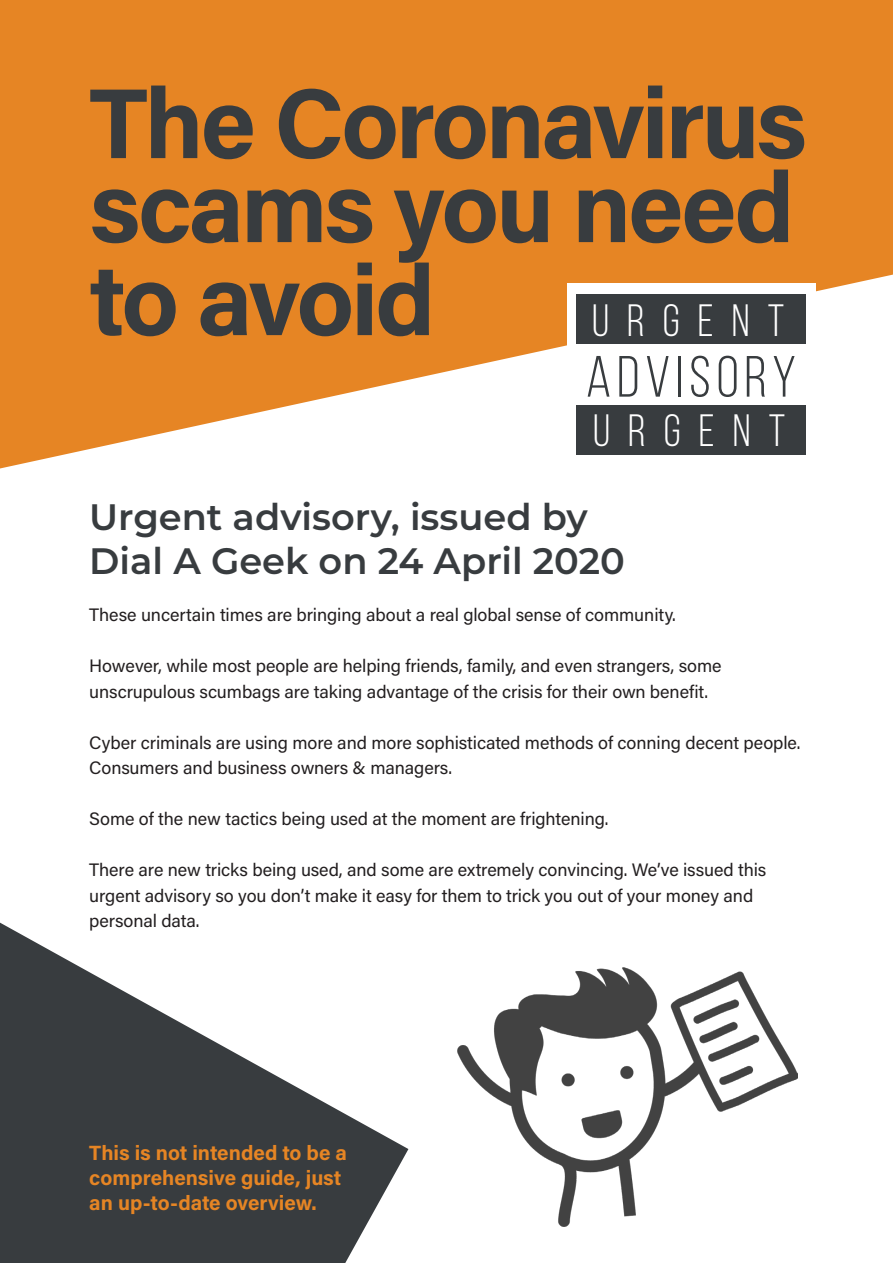
<style>
.page{position:relative;width:893px;height:1263px;background:#fff}
.page>*{position:absolute;margin:0;border:0;box-sizing:border-box;transform-origin:0 0}
.t1{font:700 99.45px/84px "Acumin Pro";letter-spacing:-.03em;color:#383c3f}
.t2{font:58.05px "Bebas Neue";letter-spacing:.1em;color:#383c3f}
.t3{font:45.3px "Bebas Neue";letter-spacing:.4em;color:#fff}
.t4{font:600 36.75px "Montserrat";color:#383c3f}
.t5{font:700 20.55px/24.8px "Acumin Pro";color:#e68524}
.t6{font:18px/25.5px "Acumin Pro";letter-spacing:-.005em;color:#231f20}
</style>
<div class="page">
<svg style="left:0;top:0;width:893px;height:468px;background:#e99541"></svg>
<svg style="left:0;top:923px;width:408px;height:340px;fill:#383c3f"></svg>
<div style="left:567px;top:283px;width:248px;height:183px;background:#fff"></div>
<div style="left:576px;top:294px;width:229px;height:49px;background:#383c3f"></div>
<div style="left:576px;top:405px;width:229px;height:49px;background:#383c3f"></div>
<img style="left:457px;top:968px;width:341px;height:259px">
<p class="t1" style="left:89px;top:77px;width:719px">The Coronavirus scams you need</p>
<p class="t1" style="left:89px;top:254px;width:347px">to avoid</p>
<p class="t3" style="left:592px;top:296px;width:194px">URGENT</p>
<p class="t2" style="left:586px;top:346px;width:212px">ADVISORY</p>
<p class="t3" style="left:593px;top:406px;width:194px">URGENT</p>
<p class="t4" style="left:89px;top:491px;width:500px">Urgent advisory, issued by</p>
<p class="t4" style="left:89px;top:535px;width:537px">Dial A Geek on 24 April 2020</p>
<p class="t6" style="left:89px;top:601px;width:588px">These uncertain times are bringing about a real global sense of community.</p>
<p class="t6" style="left:89px;top:652px;width:634px">However, while most people are helping friends, family, and even strangers, some</p>
<p class="t6" style="left:89px;top:678px;width:620px">unscrupulous scumbags are taking advantage of the crisis for their own benefit.</p>
<p class="t6" style="left:89px;top:729px;width:713px">Cyber criminals are using more and more sophisticated methods of conning decent people.<br>Consumers and business owners &amp; managers.</p>
<p class="t6" style="left:89px;top:805px;width:521px">Some of the new tactics being used at the moment are frightening.</p>
<p class="t6" style="left:89px;top:856px;width:679px">There are new tricks being used, and some are extremely convincing. We’ve issued this</p>
<p class="t6" style="left:89px;top:882px;width:665px">urgent advisory so you don’t make it easy for them to trick you out of your money and</p>
<p class="t6" style="left:89px;top:907px;width:112px">personal data.</p>
<p class="t5" style="left:89px;top:1140px;width:259px">This is not intended to be a comprehensive guide, just an up-to-date overview.</p>
</div>
